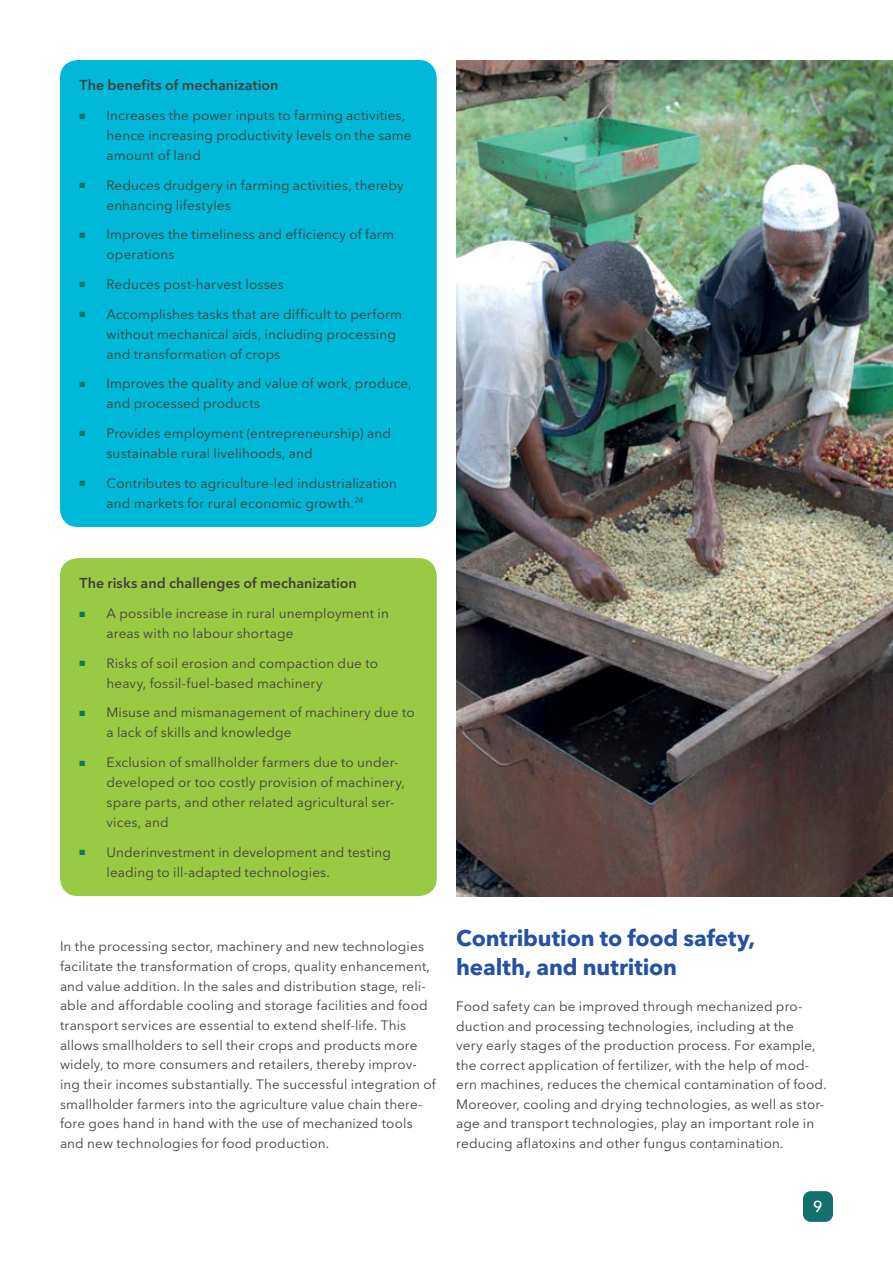
<style>
.page{position:relative;width:893px;height:1263px;background:#fff}
.page>*{position:absolute;margin:0;border:0;box-sizing:border-box;transform-origin:0 0}
.t1{font:700 22.5px/28.5px "Avenir Next LT Pro";letter-spacing:-.005em;color:#2551a3}
.t2{font:500 15.75px "Avenir Next LT Pro";color:#fff}
.t3{font:600 14.25px "Avenir Next LT Pro";letter-spacing:.005em;color:#414042}
.t4{font:13.5px/20px "Avenir Next LT Pro";letter-spacing:.01em;color:#414042}
.s1{color:#12726e}
</style>
<div class="page">
<div style="left:803px;top:1191px;width:30px;height:30px;background:#13716d;border-radius:8px"></div>
<div style="left:60px;top:558px;width:377px;height:338px;background:#99ca43;border-radius:18px"></div>
<img style="left:456px;top:60px;width:437px;height:836px">
<div style="left:60px;top:60px;width:377px;height:467px;background:#00b8d7;border-radius:18px"></div>
<p class="t3" style="left:80px;top:77px;width:200px">The benefits of mechanization</p>
<p class="t4" style="left:106px;top:105px;width:307px;text-indent:-27px"><span class="s1">■</span> Increases the power inputs to farming activities, hence increasing productivity levels on the same amount of land</p>
<p class="t4" style="left:106px;top:175px;width:299px;text-indent:-27px"><span class="s1">■</span> Reduces drudgery in farming activities, thereby enhancing lifestyles</p>
<p class="t4" style="left:106px;top:225px;width:289px;text-indent:-27px"><span class="s1">■</span> Improves the timeliness and efficiency of farm operations</p>
<p class="t4" style="left:79px;top:274px;width:206px"><span class="s1">■</span> Reduces post-harvest losses</p>
<p class="t4" style="left:106px;top:304px;width:297px;text-indent:-27px"><span class="s1">■</span> Accomplishes tasks that are difficult to perform without mechanical aids, including processing and transformation of crops</p>
<p class="t4" style="left:106px;top:374px;width:307px;text-indent:-27px"><span class="s1">■</span> Improves the quality and value of work, produce, and processed products</p>
<p class="t4" style="left:106px;top:423px;width:286px;text-indent:-27px"><span class="s1">■</span> Provides employment (entrepreneurship) and sustainable rural livelihoods, and</p>
<p class="t4" style="left:79px;top:473px;width:319px;text-align:center"><span class="s1">■</span> Contributes to agriculture-led industrialization and markets for rural economic growth.<sup>24</sup></p>
<p class="t3" style="left:79px;top:575px;width:279px">The risks and challenges of mechanization</p>
<p class="t4" style="left:106px;top:603px;width:284px;text-indent:-27px"><span class="s1">■</span> A possible increase in rural unemployment in areas with no labour shortage</p>
<p class="t4" style="left:106px;top:653px;width:273px;text-indent:-27px"><span class="s1">■</span> Risks of soil erosion and compaction due to heavy, fossil-fuel-based machinery</p>
<p class="t4" style="left:106px;top:703px;width:310px;text-indent:-27px"><span class="s1">■</span> Misuse and mismanagement of machinery due to a lack of skills and knowledge</p>
<p class="t4" style="left:106px;top:752px;width:300px;text-indent:-27px"><span class="s1">■</span> Exclusion of smallholder farmers due to under&shy;developed or too costly provision of machinery, spare parts, and other related agricultural ser&shy;vices, and</p>
<p class="t4" style="left:106px;top:842px;width:286px;text-indent:-27px"><span class="s1">■</span> Underinvestment in development and testing leading to ill-adapted technologies.</p>
<p class="t4" style="left:60px;top:937px;width:377px">In the processing sector, machinery and new technologies facilitate the transformation of crops, quality enhancement, and value addition. In the sales and distribution stage, reli&shy;able and affordable cooling and storage facilities and food transport services are essential to extend shelf-life. This allows smallholders to sell their crops and products more widely, to more consumers and retailers, thereby improv&shy;ing their incomes substantially. The successful integration of smallholder farmers into the agriculture value chain there&shy;fore goes hand in hand with the use of mechanized tools and new technologies for food production.</p>
<h1 class="t1" style="left:456px;top:924px;width:301px">Contribution to food safety, health, and nutrition</h1>
<p class="t4" style="left:456px;top:997px;width:372px;line-height:19.5px">Food safety can be improved through mechanized pro&shy;duction and processing technologies, including at the<br>very early stages of the production process. For example, the correct application of fertilizer, with the help of mod&shy;ern machines, reduces the chemical contamination of food.<br>Moreover, cooling and drying technologies, as well as stor&shy;age and transport technologies, play an important role in reducing aflatoxins and other fungus contamination.</p>
<p class="t2" style="left:813px;top:1197px;width:11px">9</p>
</div>
